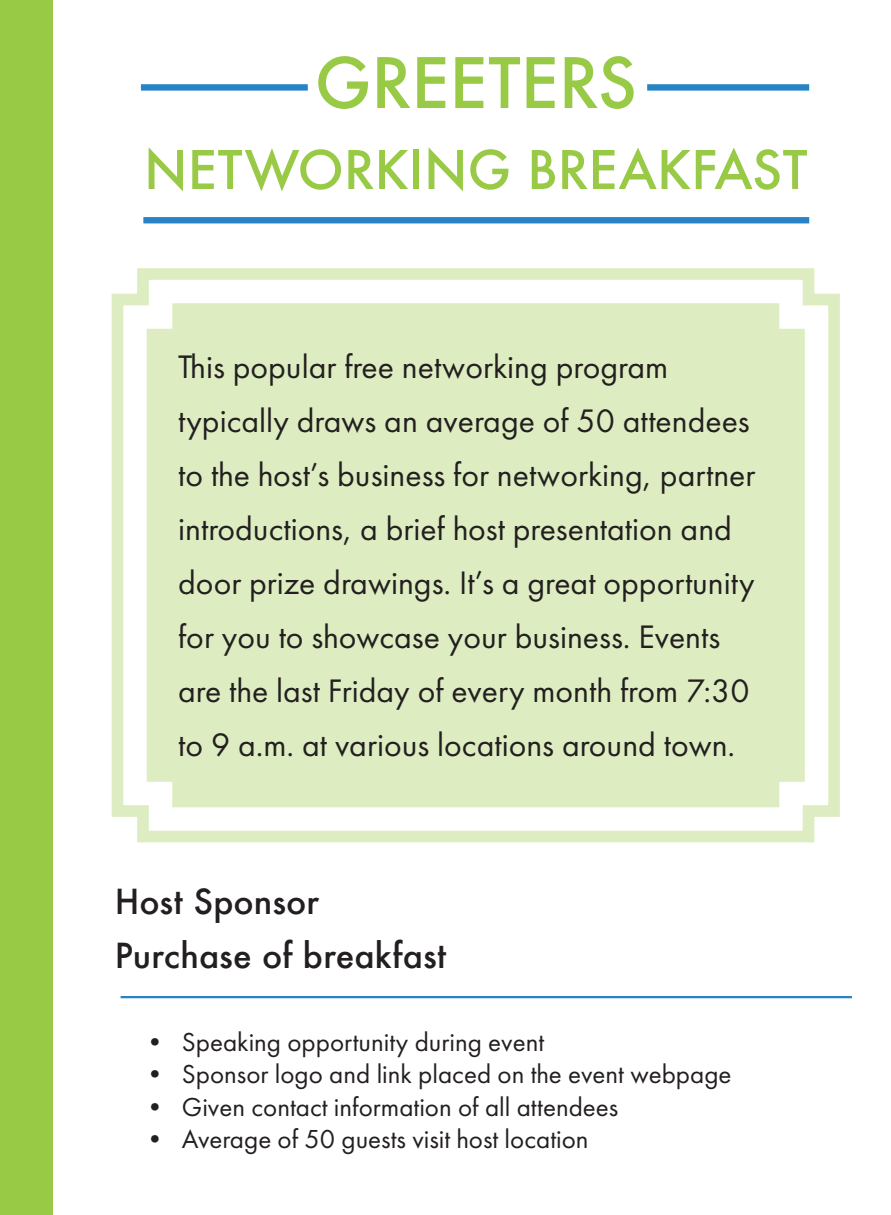
<style>
.page{position:relative;width:891px;height:1215px;background:#fff}
.page>*{position:absolute;margin:0;border:0;box-sizing:border-box;transform-origin:0 0}
.Page_title{font:500 67.5px "Futura";letter-spacing:-.005em;color:#98ca45}
.Page_title-2{font:500 51.75px "Futura";color:#98ca45}
.t1{font:33.75px/54px "Futura PT";color:#231f20}
.Page_title-3{font:500 33.75px "Futura";color:#231f20}
.t2{font:27px "Futura PT";color:#231f20}
</style>
<div class="page">
<div style="left:0;top:0;width:52px;height:1215px;background:#98ca45"></div>
<svg style="left:111px;top:268px;width:729px;height:575px"></svg>
<div style="left:164px;top:321px;width:623px;height:469px;background:#ddedc1"></div>
<hr style="left:121px;top:996px;width:731px;height:2px;background:#2783c5">
<div style="left:141px;top:84px;width:167px;height:7px;background:#2783c5"></div>
<div style="left:647px;top:84px;width:162px;height:7px;background:#2783c5"></div>
<div style="left:143px;top:217px;width:666px;height:6px;background:#2783c5"></div>
<p class="Page_title" style="left:315px;top:37px;width:324px">GREETERS</p>
<p class="Page_title-2" style="left:144px;top:134px;width:665px">NETWORKING BREAKFAST</p>
<p class="t1" style="left:178px;top:340px;width:579px">This popular free networking program typically draws an average of 50 attendees to the host’s business for networking, partner introductions, a brief host presentation and door prize drawings. It’s a great opportunity for you to showcase your business. Events are the last Friday of every month from 7:30 to 9 a.m. at various locations around town.</p>
<p class="Page_title-3" style="left:115px;top:878px;width:206px">Host Sponsor</p>
<p class="Page_title-3" style="left:115px;top:932px;width:333px">Purchase of breakfast</p>
<p class="t2" style="left:141px;top:1026px;width:404px">• Speaking opportunity during event</p>
<p class="t2" style="left:141px;top:1058px;width:592px">• Sponsor logo and link placed on the event webpage</p>
<p class="t2" style="left:141px;top:1091px;width:478px">• Given contact information of all attendees</p>
<p class="t2" style="left:141px;top:1123px;width:449px">• Average of 50 guests visit host location</p>
</div>
